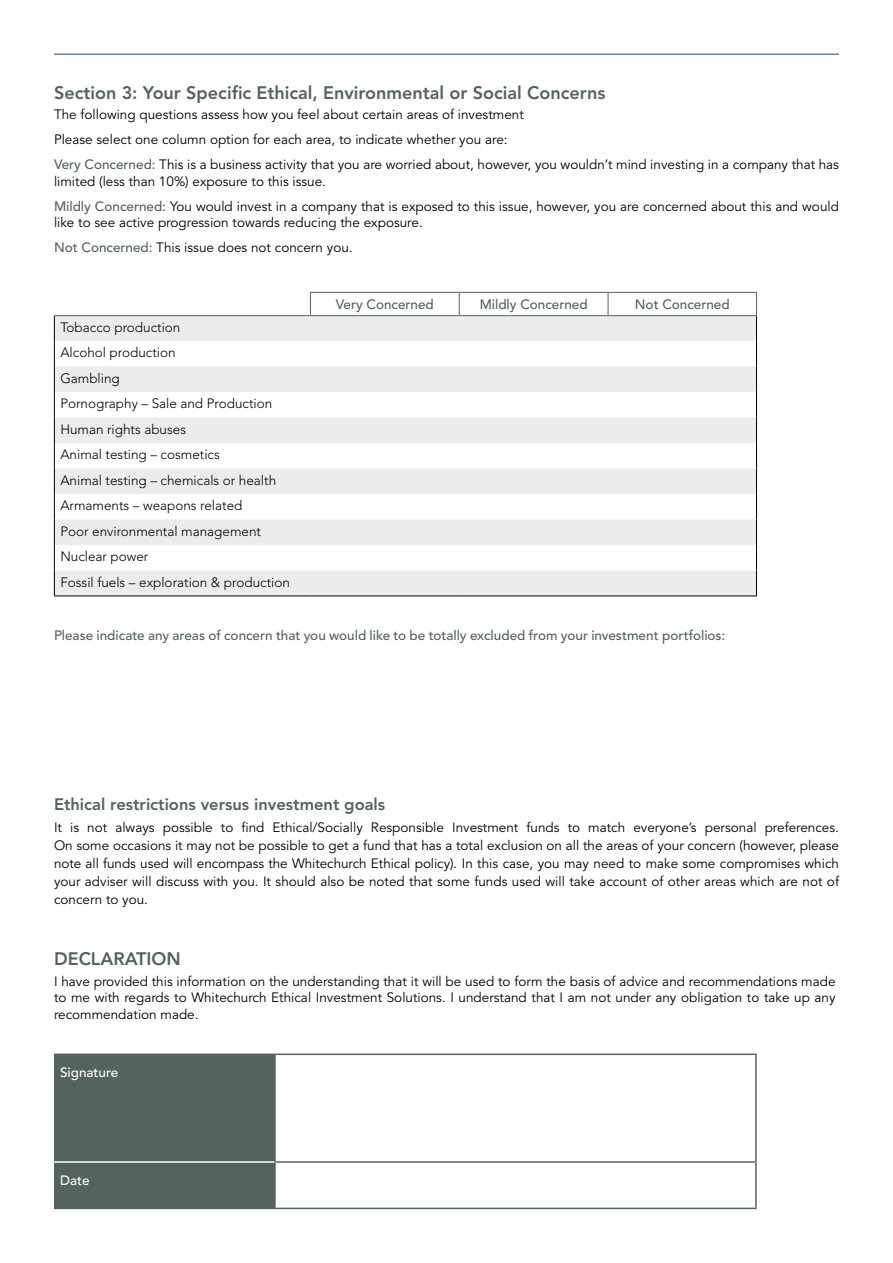
<style>
.page{position:relative;width:893px;height:1263px;background:#fff}
.page>*{position:absolute;margin:0;border:0;box-sizing:border-box;transform-origin:0 0}
.t1{font:800 18px "Avenir LT Std";color:#54635b}
.t2{font:800 16.5px "Avenir LT Std";color:#54635b}
.t3{font:13.5px/25px "Avenir LT Std";color:#000}
.t4{font:300 13.5px/25.5px "Avenir LT Std";color:#000}
.t5{font:500 13.5px "Avenir LT Std";color:#54635b}
.t6{font:500 13.5px "Avenir LT Std";color:#fff}
.s1{font-weight:500;color:#54635b}
</style>
<div class="page">
<hr style="left:54px;top:54px;width:785px;height:1px;background:#264a61">
<svg style="left:55px;top:316px;width:701px;height:280px;fill:#ececec"></svg>
<svg style="left:54px;top:316px;width:1px;height:280px"></svg>
<hr style="left:54px;top:596px;width:256px;height:1px;background:#000">
<hr style="left:310px;top:596px;width:149px;height:1px;background:#000">
<hr style="left:459px;top:596px;width:149px;height:1px;background:#000">
<hr style="left:608px;top:596px;width:149px;height:1px;background:#000">
<hr style="left:54px;top:315px;width:256px;height:1px;background:#54635b">
<svg style="left:310px;top:293px;width:1px;height:22px"></svg>
<hr style="left:310px;top:292px;width:149px;height:1px;background:#54635b">
<hr style="left:459px;top:292px;width:149px;height:1px;background:#54635b">
<hr style="left:608px;top:292px;width:149px;height:1px;background:#54635b">
<svg style="left:459px;top:293px;width:1px;height:22px"></svg>
<svg style="left:608px;top:293px;width:1px;height:22px"></svg>
<svg style="left:756px;top:293px;width:1px;height:303px"></svg>
<hr style="left:310px;top:315px;width:149px;height:1px;background:#54635b">
<hr style="left:459px;top:315px;width:149px;height:1px;background:#54635b">
<hr style="left:608px;top:315px;width:149px;height:1px;background:#54635b">
<div style="left:54px;top:1055px;width:221px;height:152px;background:#54635b"></div>
<hr style="left:54px;top:1161px;width:221px;height:2px;background:#fff">
<hr style="left:275px;top:1055px;width:1px;height:107px;background:#54635b">
<hr style="left:275px;top:1053px;width:482px;height:2px;background:#54635b">
<hr style="left:755px;top:1055px;width:2px;height:106px;background:#54635b">
<hr style="left:54px;top:1207px;width:221px;height:2px;background:#54635b">
<hr style="left:275px;top:1162px;width:1px;height:45px;background:#54635b">
<hr style="left:275px;top:1161px;width:482px;height:2px;background:#54635b">
<hr style="left:755px;top:1163px;width:2px;height:44px;background:#54635b">
<hr style="left:275px;top:1207px;width:482px;height:2px;background:#54635b">
<hr style="left:54px;top:1053px;width:221px;height:2px;background:#54635b">
<h1 class="t1" style="left:54px;top:82px;width:553px">Section 3: Your Specific Ethical, Environmental or Social Concerns</h1>
<p class="t3" style="left:54px;top:103px;width:786px">The following questions assess how you feel about certain areas of investment<br>Please select one column option for each area, to indicate whether you are:<br><span class="s1">Very Concerned:</span> This is a business activity that you are worried about, however, you wouldn’t mind investing in a company that has</p>
<p class="t3" style="left:54px;top:169px;width:786px">limited (less than 10%) exposure to this issue.<br><span class="s1">Mildly Concerned:</span> You would invest in a company that is exposed to this issue, however, you are concerned about this and would</p>
<p class="t3" style="left:54px;top:211px;width:370px">like to see active progression towards reducing the exposure.<br><span class="s1">Not Concerned:</span> This issue does not concern you.</p>
<p class="t4" style="left:60px;top:314px;width:231px">Tobacco production<br>Alcohol production<br>Gambling<br>Pornography – Sale and Production<br>Human rights abuses<br>Animal testing – cosmetics<br>Animal testing – chemicals or health<br>Armaments – weapons related<br>Poor environmental management<br>Nuclear power<br>Fossil fuels – exploration &amp; production</p>
<p class="t5" style="left:336px;top:297px;width:100px">Very Concerned</p>
<p class="t5" style="left:480px;top:297px;width:109px">Mildly Concerned</p>
<p class="t5" style="left:635px;top:297px;width:96px">Not Concerned</p>
<p class="t5" style="left:54px;top:628px;width:673px">Please indicate any areas of concern that you would like to be totally excluded from your investment portfolios:</p>
<p class="t2" style="left:54px;top:795px;width:333px">Ethical restrictions versus investment goals</p>
<p class="t3" style="left:54px;top:819px;width:786px;line-height:18px;text-align:justify">It is not always possible to find Ethical/Socially Responsible Investment funds to match everyone’s personal preferences.<br>On some occasions it may not be possible to get a fund that has a total exclusion on all the areas of your concern (however, please note all funds used will encompass the Whitechurch Ethical policy). In this case, you may need to make some compromises which your adviser will discuss with you. It should also be noted that some funds used will take account of other areas which are not of concern to you.</p>
<h1 class="t1" style="left:54px;top:948px;width:128px">DECLARATION</h1>
<p class="t3" style="left:54px;top:973px;width:783px;line-height:16.5px;text-align:justify">I have provided this information on the understanding that it will be used to form the basis of advice and recommendations made to me with regards to Whitechurch Ethical Investment Solutions. I understand that I am not under any obligation to take up any recommendation made.</p>
<p class="t6" style="left:60px;top:1065px;width:60px">Signature</p>
<p class="t6" style="left:60px;top:1172px;width:31px">Date</p>
</div>
